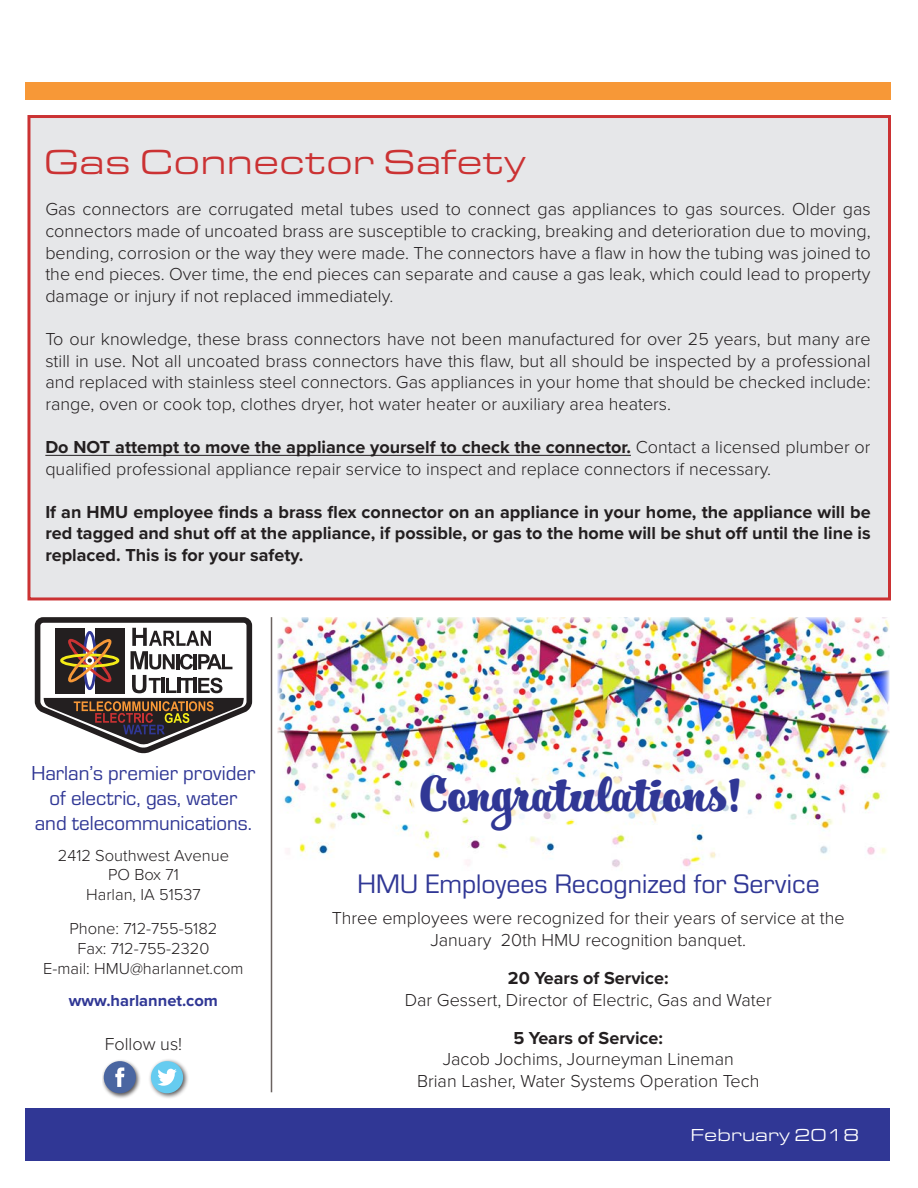
<style>
.page{position:relative;width:918px;height:1188px;background:#fff}
.page>*{position:absolute;margin:0;border:0;box-sizing:border-box;transform-origin:0 0}
.t1{font:45px "Hucklebuck JF";color:#303795}
.t2{font:36px "Eurostile Ext";color:#cb3233}
.t3{font:27.75px "Eurostile";color:#303795}
.t4{font:21px/25.2px "Eurostile";color:#303795;text-align:center}
.t5{font:300 18px/21.6px "Proxima Nova";color:#231f20;text-align:justify}
.t6{font:700 18px/21.6px "Proxima Nova";color:#231f20;text-align:justify}
.t7{font:18px "Eurostile Ext";color:#fff}
.t8{font:300 16.5px "Proxima Nova";color:#231f20}
.t9{font:700 16.5px "Proxima Nova";color:#303795}
.s1{font-weight:700}
</style>
<div class="page">
<img style="left:278px;top:617px;width:611px;height:252px">
<div style="left:26px;top:82px;width:865px;height:18px;background:#f79837"></div>
<svg style="left:34px;top:617px;width:219px;height:137px"></svg>
<div style="left:102px;top:1059px;width:40px;height:40px;background:#231f20;opacity:.75"></div>
<div style="left:104px;top:1061px;width:32px;height:32px;background:#4a66a1;border-radius:50%"></div>
<svg style="left:115px;top:1067px;width:9px;height:20px"></svg>
<div style="left:148px;top:1058px;width:41px;height:41px;background:#231f20;opacity:.75"></div>
<div style="left:151px;top:1061px;width:32px;height:32px;background:#66ccf0;border-radius:50%"></div>
<svg style="left:157px;top:1069px;width:20px;height:17px"></svg>
<div style="left:25px;top:1109px;width:864px;height:52px;background:#303795"></div>
<hr style="left:271px;top:617px;width:1px;height:475px;background:#6b6360">
<div style="left:27px;top:115px;width:864px;height:485px;background:#e6e7e9;border:3px solid #cb3233"></div>
<hr style="left:45px;top:455px;width:586px;height:1px;background:#231f20">
<div style="left:410px;top:765px;width:340px;height:76px;background:#fff"></div>
<p class="t2" style="left:44px;top:138px;width:483px">Gas Connector Safety</p>
<p class="t5" style="left:45px;top:198px;width:827px">Gas connectors are corrugated metal tubes used to connect gas appliances to gas sources. Older gas connectors made of uncoated brass are susceptible to cracking, breaking and deterioration due to moving, bending, corrosion or the way they were made. The connectors have a flaw in how the tubing was joined to the end pieces. Over time, the end pieces can separate and cause a gas leak, which could lead to property damage or injury if not replaced immediately.</p>
<p class="t5" style="left:45px;top:327px;width:827px">To our knowledge, these brass connectors have not been manufactured for over 25 years, but many are still in use. Not all uncoated brass connectors have this flaw, but all should be inspected by a professional and replaced with stainless steel connectors. Gas appliances in your home that should be checked include: range, oven or cook top, clothes dryer, hot water heater or auxiliary area heaters.</p>
<p class="t5" style="left:45px;top:435px;width:827px"><span class="s1">Do NOT attempt to move the appliance yourself to check the connector.</span> Contact a licensed plumber or qualified professional appliance repair service to inspect and replace connectors if necessary.</p>
<p class="t6" style="left:45px;top:501px;width:827px">If an HMU employee finds a brass flex connector on an appliance in your home, the appliance will be red tagged and shut off at the appliance, if possible, or gas to the home will be shut off until the line is replaced. This is for your safety.</p>
<p class="t4" style="left:31px;top:759px;width:225px">Harlan’s premier provider of electric, gas, water</p>
<p class="t4" style="left:35px;top:810px;width:219px">and telecommunications.</p>
<p class="t8" style="left:58px;top:843px;width:173px">2412 Southwest Avenue</p>
<p class="t8" style="left:108px;top:863px;width:72px">PO Box 71</p>
<p class="t8" style="left:86px;top:882px;width:116px">Harlan, IA 51537</p>
<p class="t8" style="left:69px;top:917px;width:149px">Phone: 712-755-5182</p>
<p class="t8" style="left:77px;top:936px;width:133px">Fax: 712-755-2320</p>
<p class="t8" style="left:43px;top:956px;width:202px">E-mail: HMU@harlannet.com</p>
<p class="t9" style="left:69px;top:989px;width:151px">www.harlannet.com</p>
<p class="t5" style="left:105px;top:1032px;width:79px">Follow us!</p>
<p class="t1" style="left:420px;top:765px;width:323px">Congratulations!</p>
<p class="t3" style="left:358px;top:866px;width:464px">HMU Employees Recognized for Service</p>
<p class="t5" style="left:332px;top:906px;width:515px">Three employees were recognized for their years of service at the</p>
<p class="t5" style="left:430px;top:928px;width:317px">January 20th HMU recognition banquet.</p>
<p class="t5" style="left:405px;top:966px;width:368px;text-align:center"><span class="s1">20 Years of Service:<br></span>Dar Gessert, Director of Electric, Gas and Water</p>
<p class="t5" style="left:443px;top:1026px;width:293px;text-align:center"><span class="s1">5 Years of Service:<br></span>Jacob Jochims, Journeyman Lineman</p>
<p class="t5" style="left:417px;top:1069px;width:344px">Brian Lasher, Water Systems Operation Tech</p>
<p class="t7" style="left:690px;top:1123px;width:171px">February 2018</p>
</div>
